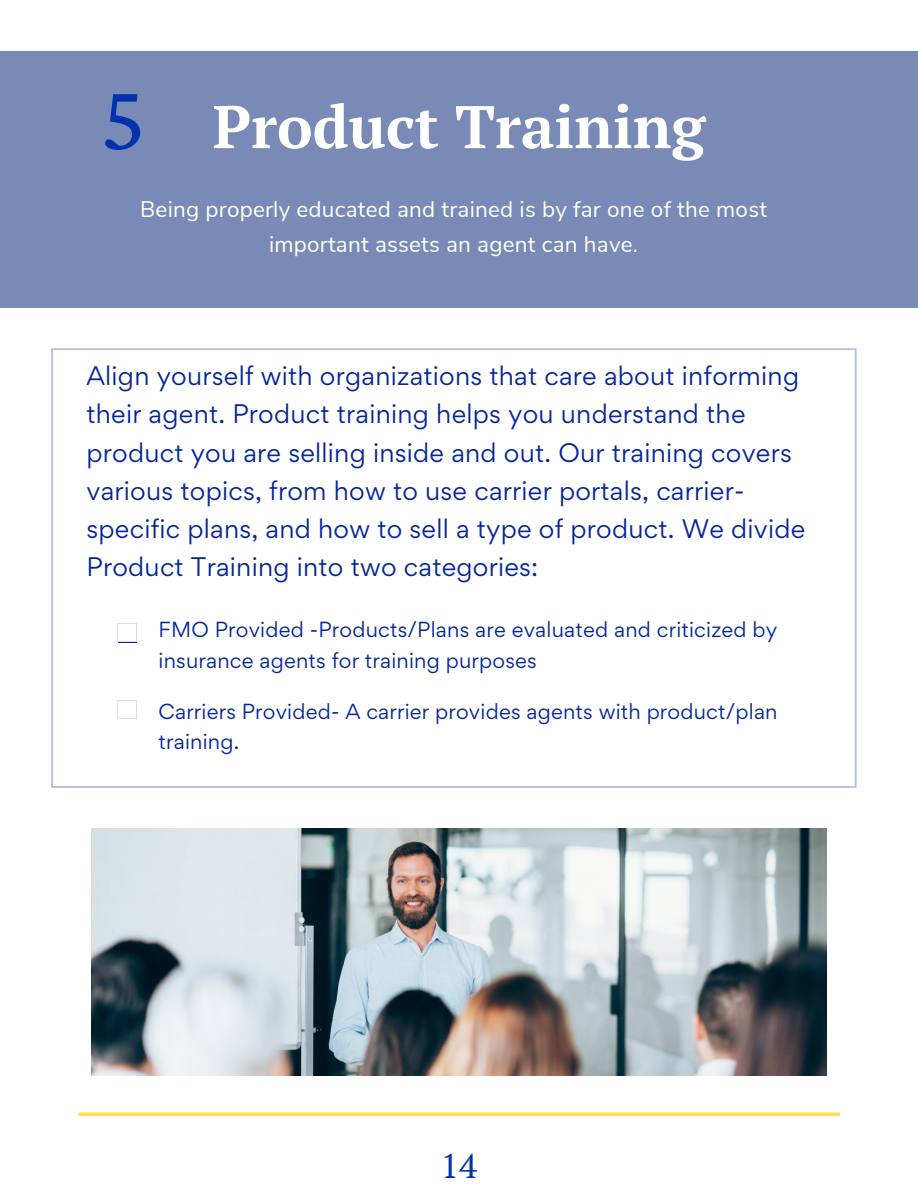
<style>
.page{position:relative;width:918px;height:1188px;background:#fff}
.page>*{position:absolute;margin:0;border:0;box-sizing:border-box;transform-origin:0 0}
.t1{font:96px "Crimson Pro";color:#0033ab}
.t2{font:700 60px "PT Serif";color:#fff}
.t3{font:33.9px "PT Serif";color:#0033ab}
.t4{font:24px/38.2px "Gordita";letter-spacing:.01em;color:#042698}
.t5{font:22.5px/34.8px "Nunito Sans";letter-spacing:.01em;color:#fff;text-align:center}
.t6{font:19.5px/30.3px "Gordita";letter-spacing:.01em;color:#042698}
</style>
<div class="page">
<svg style="left:51px;top:348px;width:806px;height:440px"></svg>
<img style="left:92px;top:828px;width:734px;height:248px">
<svg style="left:78px;top:1112px;width:762px;height:4px;background:#ffe16b"></svg>
<div style="left:0;top:52px;width:918px;height:256px;background:#788ab5"></div>
<svg style="left:118px;top:623px;width:19px;height:19px"></svg>
<svg style="left:118px;top:700px;width:19px;height:19px"></svg>
<h1 class="t1" style="left:101px;top:63px;width:47px">5</h1>
<h2 class="t2" style="left:213px;top:86px;width:494px">Product Training</h2>
<p class="t5" style="left:140px;top:192px;width:628px">Being properly educated and trained is by far one of the most important assets an agent can have.</p>
<p class="t4" style="left:86px;top:356px;width:721px">Align yourself with organizations that care about informing their agent. Product training helps you understand the product you are selling inside and out. Our training covers various topics, from how to use carrier portals, carrier&shy;specific plans, and how to sell a type of product. We divide Product Training into two categories:</p>
<p class="t6" style="left:159px;top:614px;width:620px">FMO Provided -Products/Plans are evaluated and criticized by insurance agents for training purposes</p>
<p class="t6" style="left:159px;top:696px;width:621px">Carriers Provided- A carrier provides agents with product/plan training.</p>
<h3 class="t3" style="left:441px;top:1143px;width:38px">14</h3>
</div>
